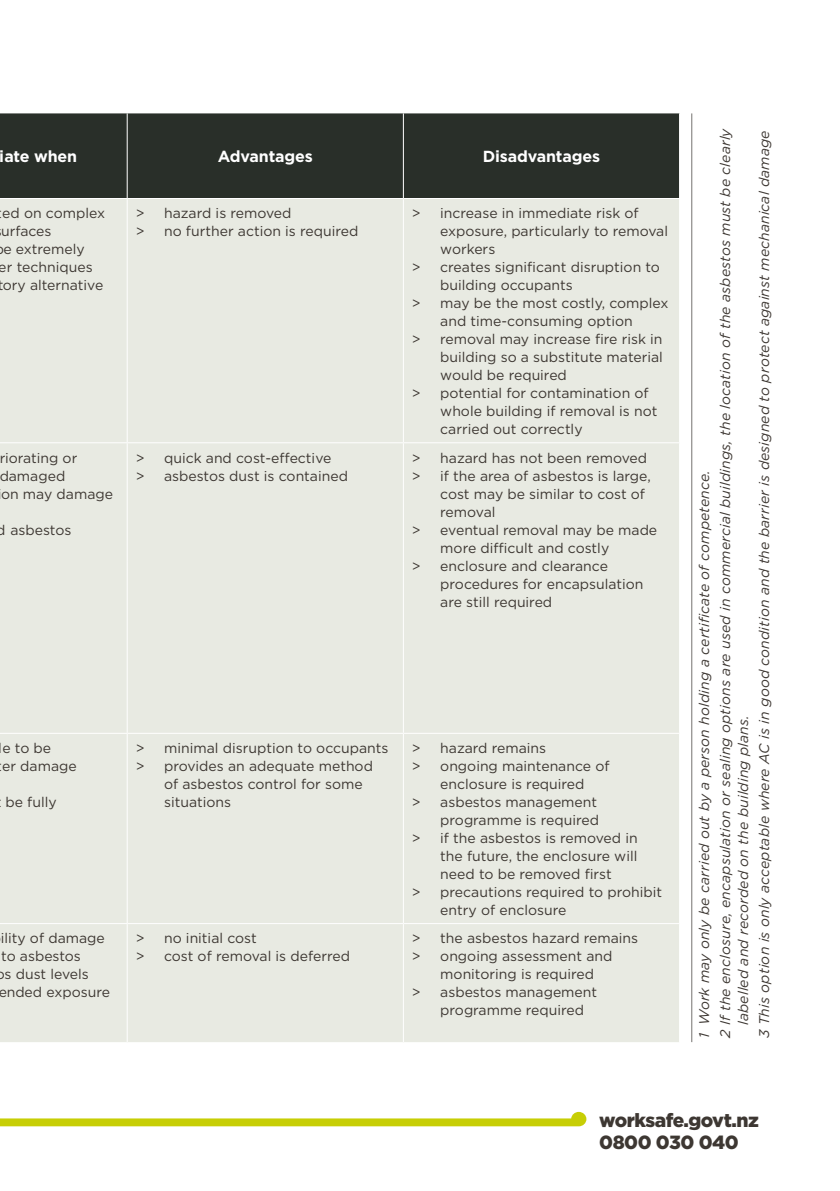
<style>
.page{position:relative;width:840px;height:1191px;background:#fff}
.page>*{position:absolute;margin:0;border:0;box-sizing:border-box;transform-origin:0 0}
.t1{font:900 19px/22px "Gotham";letter-spacing:-.025em;color:#3d3732}
.t2{font:700 16px "Gotham";letter-spacing:-.01em;color:#fff}
.t3{font:14px/18px "Gotham";color:#3d3732}
.t4{font:italic 14px/20.8px "Gotham";letter-spacing:.01em;color:#3d3732}
</style>
<div class="page">
<div style="left:571px;top:1111px;width:15px;height:15px;background:#c7ce05;border-radius:7px"></div>
<div style="left:0;top:113px;width:678px;height:85px;background:#292f29"></div>
<div style="left:0;top:199px;width:678px;height:843px;background:#e8eae2"></div>
<hr style="left:127px;top:199px;width:1px;height:243px;background:#fff">
<hr style="left:402px;top:199px;width:1px;height:243px;background:#fff">
<hr style="left:0;top:442px;width:127px;height:1px;background:#fff">
<hr style="left:127px;top:442px;width:276px;height:1px;background:#fff">
<hr style="left:127px;top:443px;width:1px;height:118px;background:#fff">
<hr style="left:403px;top:442px;width:276px;height:1px;background:#fff">
<hr style="left:402px;top:443px;width:1px;height:118px;background:#fff">
<hr style="left:127px;top:561px;width:1px;height:172px;background:#fff">
<hr style="left:402px;top:561px;width:1px;height:172px;background:#fff">
<hr style="left:0;top:733px;width:127px;height:1px;background:#fff">
<hr style="left:127px;top:733px;width:276px;height:1px;background:#fff">
<hr style="left:127px;top:734px;width:1px;height:189px;background:#fff">
<hr style="left:403px;top:733px;width:276px;height:1px;background:#fff">
<hr style="left:402px;top:734px;width:1px;height:189px;background:#fff">
<hr style="left:127px;top:113px;width:1px;height:85px;background:#fff">
<hr style="left:402px;top:113px;width:1px;height:85px;background:#fff">
<hr style="left:0;top:923px;width:127px;height:1px;background:#fff">
<hr style="left:127px;top:923px;width:276px;height:1px;background:#fff">
<hr style="left:127px;top:924px;width:1px;height:118px;background:#fff">
<hr style="left:403px;top:923px;width:276px;height:1px;background:#fff">
<hr style="left:402px;top:924px;width:1px;height:118px;background:#fff">
<hr style="left:691px;top:113px;width:1px;height:929px;background:#75726f">
<p class="t2" style="left:0;top:146px;width:79px">iate when</p>
<p class="t2" style="left:218px;top:146px;width:96px">Advantages</p>
<p class="t2" style="left:482px;top:146px;width:119px">Disadvantages</p>
<p class="t3" style="left:2px;top:204px;width:104px">ed on complex</p>
<p class="t3" style="left:1px;top:222px;width:52px">urfaces</p>
<p class="t3" style="left:3px;top:240px;width:83px">e extremely</p>
<p class="t3" style="left:-1px;top:258px;width:95px">er techniques</p>
<p class="t3" style="left:-3px;top:276px;width:107px">tory alternative</p>
<p class="t3" style="left:-1px;top:448px;width:115px">riorating or damaged<br>on may damage</p>
<p class="t3" style="left:-3px;top:520px;width:76px">d asbestos</p>
<p class="t3" style="left:136px;top:204px;width:224px">&gt; hazard is removed<br>&gt; no further action is required</p>
<p class="t3" style="left:411px;top:204px;width:228px">&gt; increase in immediate risk of</p>
<p class="t3" style="left:440px;top:222px;width:229px">exposure, particularly to removal</p>
<p class="t3" style="left:440px;top:240px;width:56px">workers</p>
<p class="t3" style="left:411px;top:258px;width:249px">&gt; creates significant disruption to</p>
<p class="t3" style="left:440px;top:276px;width:134px">building occupants</p>
<p class="t3" style="left:411px;top:294px;width:258px">&gt; may be the most costly, complex</p>
<p class="t3" style="left:440px;top:312px;width:194px">and time-consuming option</p>
<p class="t3" style="left:411px;top:330px;width:252px">&gt; removal may increase fire risk in</p>
<p class="t3" style="left:440px;top:348px;width:224px">building so a substitute material</p>
<p class="t3" style="left:440px;top:366px;width:128px">would be required</p>
<p class="t3" style="left:411px;top:384px;width:238px">&gt; potential for contamination of</p>
<p class="t3" style="left:440px;top:402px;width:218px">whole building if removal is not</p>
<p class="t3" style="left:440px;top:420px;width:144px">carried out correctly</p>
<p class="t3" style="left:136px;top:448px;width:214px">&gt; quick and cost-effective<br>&gt; asbestos dust is contained</p>
<p class="t3" style="left:411px;top:448px;width:236px">&gt; hazard has not been removed</p>
<p class="t3" style="left:411px;top:466px;width:240px">&gt; if the area of asbestos is large,</p>
<p class="t3" style="left:440px;top:484px;width:206px">cost may be similar to cost of</p>
<p class="t3" style="left:440px;top:502px;width:57px">removal</p>
<p class="t3" style="left:411px;top:520px;width:247px">&gt; eventual removal may be made</p>
<p class="t3" style="left:440px;top:538px;width:170px">more difficult and costly</p>
<p class="t3" style="left:411px;top:556px;width:197px">&gt; enclosure and clearance</p>
<p class="t3" style="left:440px;top:574px;width:205px">procedures for encapsulation</p>
<p class="t3" style="left:440px;top:592px;width:113px">are still required</p>
<p class="t3" style="left:-1px;top:739px;width:79px">le to be<br>er damage</p>
<p class="t3" style="left:5px;top:793px;width:53px">be fully</p>
<p class="t3" style="left:1px;top:929px;width:105px">ility of damage</p>
<p class="t3" style="left:1px;top:947px;width:81px">to asbestos</p>
<p class="t3" style="left:-4px;top:965px;width:95px">os dust levels</p>
<p class="t3" style="left:-2px;top:983px;width:113px">ended exposure</p>
<p class="t3" style="left:136px;top:739px;width:254px">&gt; minimal disruption to occupants</p>
<p class="t3" style="left:136px;top:757px;width:239px">&gt; provides an adequate method</p>
<p class="t3" style="left:164px;top:775px;width:200px">of asbestos control for some</p>
<p class="t3" style="left:164px;top:793px;width:68px">situations</p>
<p class="t3" style="left:411px;top:739px;width:136px">&gt; hazard remains</p>
<p class="t3" style="left:411px;top:757px;width:199px">&gt; ongoing maintenance of</p>
<p class="t3" style="left:440px;top:775px;width:146px">enclosure is required</p>
<p class="t3" style="left:411px;top:793px;width:187px">&gt; asbestos management</p>
<p class="t3" style="left:440px;top:811px;width:160px">programme is required</p>
<p class="t3" style="left:411px;top:829px;width:227px">&gt; if the asbestos is removed in</p>
<p class="t3" style="left:440px;top:847px;width:198px">the future, the enclosure will</p>
<p class="t3" style="left:440px;top:865px;width:173px">need to be removed first</p>
<p class="t3" style="left:411px;top:883px;width:251px">&gt; precautions required to prohibit</p>
<p class="t3" style="left:440px;top:901px;width:127px">entry of enclosure</p>
<p class="t3" style="left:136px;top:929px;width:216px">&gt; no initial cost<br>&gt; cost of removal is deferred</p>
<p class="t3" style="left:411px;top:929px;width:228px">&gt; the asbestos hazard remains</p>
<p class="t3" style="left:411px;top:947px;width:202px">&gt; ongoing assessment and</p>
<p class="t3" style="left:440px;top:965px;width:155px">monitoring is required</p>
<p class="t3" style="left:411px;top:983px;width:187px">&gt; asbestos management</p>
<p class="t3" style="left:440px;top:1001px;width:145px">programme required</p>
<p class="t4" style="left:693px;top:1037px;width:912px;rotate:-90deg">1 Work may only be carried out by a person holding a certificate of competence.<br>2 If the enclosure, encapsulation or sealing options are used in commercial buildings, the location of the asbestos must be clearly</p>
<p class="t4" style="left:732px;top:1037px;width:909px;text-indent:13px;rotate:-90deg">labelled and recorded on the building plans.<br>3 This option is only acceptable where AC is in good condition and the barrier is designed to protect against mechanical damage</p>
<h1 class="t1" style="left:599px;top:1108px;width:161px">worksafe.govt.nz<br>0800 030 040</h1>
</div>
